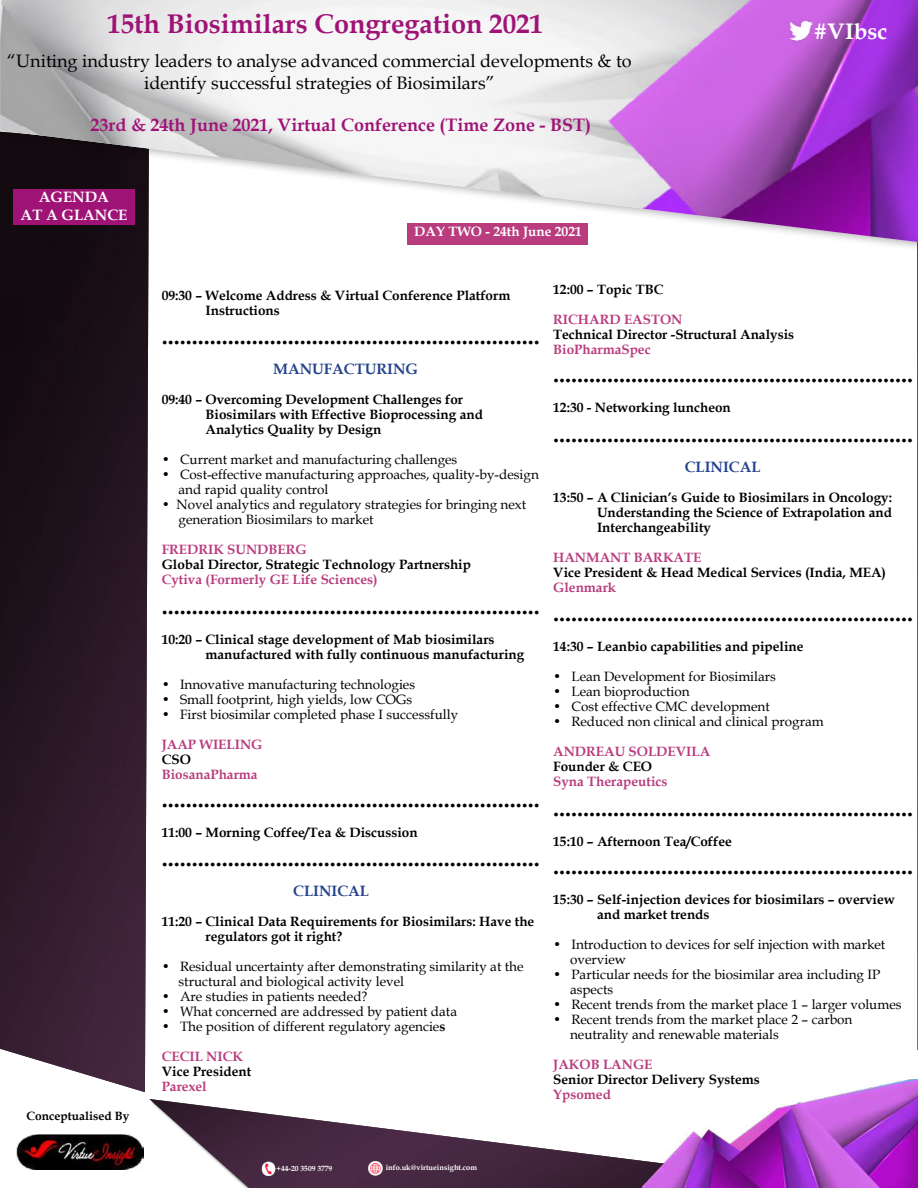
<style>
.page{position:relative;width:918px;height:1188px;background:#fff}
.page>*{position:absolute;margin:0;border:0;box-sizing:border-box;transform-origin:0 0}
.t1{font:700 27px "Book Antiqua";color:#9f1377}
.t2{font:700 24px "Book Antiqua";color:#000}
.t3{font:700 22.5px "Book Antiqua";color:#fff}
.t4{font:18px/21.6px "Book Antiqua";color:#000;text-align:center}
.t5{font:700 18px "Book Antiqua";color:#9f1377}
.t6{font:700 15px "Book Antiqua";color:#24428e}
.t7{font:700 15px/18px "Book Antiqua";color:#fff;text-align:center}
.t8{font:13.5px/15px "Book Antiqua";color:#000}
.t9{font:700 13.5px/15px "Book Antiqua";color:#000}
.t10{font:700 13.5px "Book Antiqua";color:#b93c7e}
.t11{font:700 13.5px "Book Antiqua";color:#fff}
.t12{font:700 12px "Book Antiqua";color:#000}
.t13{font:700 7.5px "Book Antiqua";color:#fff}
.s1{font-weight:700}
</style>
<div class="page">
<img style="left:917px;top:254px;width:1px;height:796px">
<img style="left:16px;top:1135px;width:128px;height:34px">
<img style="left:149px;top:1099px;width:493px;height:89px">
<img style="left:0;top:252px;width:149px;height:840px">
<img style="left:642px;top:1079px;width:276px;height:109px">
<img style="left:367px;top:1160px;width:16px;height:16px">
<img style="left:261px;top:1161px;width:15px;height:16px">
<div style="left:0;top:0;width:918px;height:252px;background:#000;opacity:.3"></div>
<img style="left:0;top:0;width:918px;height:242px">
<img style="left:791px;top:17px;width:24px;height:28px">
<h1 class="t1" style="left:108px;top:6px;width:437px">15th Biosimilars Congregation 2021</h1>
<h3 class="t4" style="left:7px;top:50px;width:626px">“Uniting industry leaders to analyse advanced commercial developments &amp; to identify successful strategies of Biosimilars”</h3>
<h3 class="t5" style="left:91px;top:112px;width:502px">23rd &amp; 24th June 2021, Virtual Conference (Time Zone - BST)</h3>
<p class="t7" style="left:21px;top:188px;width:108px">AGENDA<br>AT A GLANCE</p>
<p class="t11" style="left:414px;top:223px;width:169px">DAY TWO - 24th June 2021</p>
<h3 class="t3" style="left:814px;top:16px;width:75px">#VIbsc</h3>
<p class="t12" style="left:26px;top:1108px;width:104px">Conceptualised By</p>
<p class="t9" style="left:206px;top:288px;width:306px;text-indent:-44px">09:30 – Welcome Address &amp; Virtual Conference Platform<br>Instructions</p>
<h2 class="t2" style="left:162px;top:319px;width:379px">...............................................................</h2>
<p class="t6" style="left:273px;top:359px;width:147px">MANUFACTURING</p>
<p class="t9" style="left:206px;top:392px;width:279px;text-indent:-44px">09:40 – Overcoming Development Challenges for<br>Biosimilars with Effective Bioprocessing and<br>Analytics Quality by Design</p>
<p class="t8" style="left:162px;top:452px;width:297px">• Current market and manufacturing challenges</p>
<p class="t8" style="left:179px;top:467px;width:362px;text-indent:-17px">• Cost-effective manufacturing approaches, quality-by-design and rapid quality control</p>
<p class="t8" style="left:179px;top:497px;width:349px;text-indent:-17px">• Novel analytics and regulatory strategies for bringing next generation Biosimilars to market</p>
<p class="t10" style="left:162px;top:540px;width:147px">FREDRIK SUNDBERG</p>
<p class="t9" style="left:162px;top:557px;width:311px">Global Director, Strategic Technology Partnership</p>
<p class="t10" style="left:162px;top:570px;width:217px">Cytiva (Formerly GE Life Sciences)</p>
<h2 class="t2" style="left:162px;top:589px;width:379px">...............................................................</h2>
<p class="t9" style="left:206px;top:632px;width:320px;text-indent:-44px">10:20 – Clinical stage development of Mab biosimilars manufactured with fully continuous manufacturing</p>
<p class="t8" style="left:162px;top:677px;width:255px">• Innovative manufacturing technologies</p>
<p class="t8" style="left:162px;top:692px;width:252px">• Small footprint, high yields, low COGs</p>
<p class="t8" style="left:162px;top:707px;width:298px">• First biosimilar completed phase I successfully</p>
<p class="t10" style="left:162px;top:735px;width:102px">JAAP WIELING</p>
<p class="t9" style="left:162px;top:752px;width:31px">CSO</p>
<p class="t10" style="left:162px;top:765px;width:97px">BiosanaPharma</p>
<h2 class="t2" style="left:162px;top:783px;width:379px">...............................................................</h2>
<p class="t9" style="left:162px;top:825px;width:257px">11:00 – Morning Coffee/Tea &amp; Discussion</p>
<h2 class="t2" style="left:162px;top:841px;width:379px">...............................................................</h2>
<p class="t6" style="left:293px;top:881px;width:77px">CLINICAL</p>
<p class="t9" style="left:206px;top:914px;width:330px;text-indent:-44px">11:20 – Clinical Data Requirements for Biosimilars: Have the regulators got it right?</p>
<p class="t8" style="left:179px;top:959px;width:346px;text-indent:-17px">• Residual uncertainty after demonstrating similarity at the structural and biological activity level</p>
<p class="t8" style="left:162px;top:989px;width:207px">• Are studies in patients needed?</p>
<p class="t8" style="left:162px;top:1004px;width:297px">• What concerned are addressed by patient data</p>
<p class="t8" style="left:162px;top:1019px;width:285px">• The position of different regulatory agencie<span class="s1">s</span></p>
<p class="t10" style="left:162px;top:1047px;width:83px">CECIL NICK</p>
<p class="t9" style="left:162px;top:1064px;width:91px">Vice President</p>
<p class="t10" style="left:162px;top:1077px;width:46px">Parexel</p>
<p class="t9" style="left:553px;top:282px;width:112px">12:00 – Topic TBC</p>
<p class="t10" style="left:553px;top:310px;width:131px">RICHARD EASTON</p>
<p class="t9" style="left:553px;top:327px;width:243px">Technical Director -Structural Analysis</p>
<p class="t10" style="left:553px;top:340px;width:99px">BioPharmaSpec</p>
<h2 class="t2" style="left:553px;top:358px;width:362px">............................................................</h2>
<p class="t9" style="left:553px;top:400px;width:179px">12:30 - Networking luncheon</p>
<h2 class="t2" style="left:553px;top:418px;width:362px">............................................................</h2>
<p class="t6" style="left:685px;top:457px;width:77px">CLINICAL</p>
<p class="t9" style="left:597px;top:490px;width:297px;text-align:justify;text-indent:-44px">13:50 – A Clinician’s Guide to Biosimilars in Oncology:<br>Understanding the Science of Extrapolation and Interchangeability</p>
<p class="t10" style="left:553px;top:549px;width:150px">HANMANT BARKATE</p>
<p class="t9" style="left:553px;top:565px;width:334px">Vice President &amp; Head Medical Services (India, MEA)</p>
<p class="t10" style="left:553px;top:579px;width:64px">Glenmark</p>
<h2 class="t2" style="left:553px;top:596px;width:362px">............................................................</h2>
<p class="t9" style="left:553px;top:639px;width:252px">14:30 – Leanbio capabilities and pipeline</p>
<p class="t8" style="left:553px;top:668px;width:224px">• Lean Development for Biosimilars</p>
<p class="t8" style="left:553px;top:683px;width:138px">• Lean bioproduction</p>
<p class="t8" style="left:553px;top:698px;width:218px">• Cost effective CMC development</p>
<p class="t8" style="left:553px;top:713px;width:272px">• Reduced non clinical and clinical program</p>
<p class="t10" style="left:553px;top:742px;width:159px">ANDREAU SOLDEVILA</p>
<p class="t9" style="left:553px;top:759px;width:100px">Founder &amp; CEO</p>
<p class="t10" style="left:553px;top:772px;width:116px">Syna Therapeutics</p>
<h2 class="t2" style="left:553px;top:791px;width:362px">............................................................</h2>
<p class="t9" style="left:553px;top:834px;width:180px">15:10 – Afternoon Tea/Coffee</p>
<h2 class="t2" style="left:553px;top:850px;width:362px">............................................................</h2>
<p class="t9" style="left:597px;top:892px;width:300px;text-indent:-44px">15:30 – Self-injection devices for biosimilars – overview and market trends</p>
<p class="t8" style="left:570px;top:937px;width:317px;text-indent:-17px">• Introduction to devices for self injection with market overview</p>
<p class="t8" style="left:570px;top:967px;width:312px;text-indent:-17px">• Particular needs for the biosimilar area including IP aspects</p>
<p class="t8" style="left:553px;top:997px;width:350px">• Recent trends from the market place 1 – larger volumes</p>
<p class="t8" style="left:570px;top:1012px;width:284px;text-indent:-17px">• Recent trends from the market place 2 – carbon neutrality and renewable materials</p>
<p class="t10" style="left:553px;top:1056px;width:101px">JAKOB LANGE</p>
<p class="t9" style="left:553px;top:1072px;width:208px">Senior Director Delivery Systems</p>
<p class="t10" style="left:553px;top:1086px;width:59px">Ypsomed</p>
<p class="t13" style="left:277px;top:1164px;width:57px">+44-20 3509 3779</p>
<p class="t13" style="left:386px;top:1162px;width:93px">info.uk@virtueinsight.com</p>
</div>
